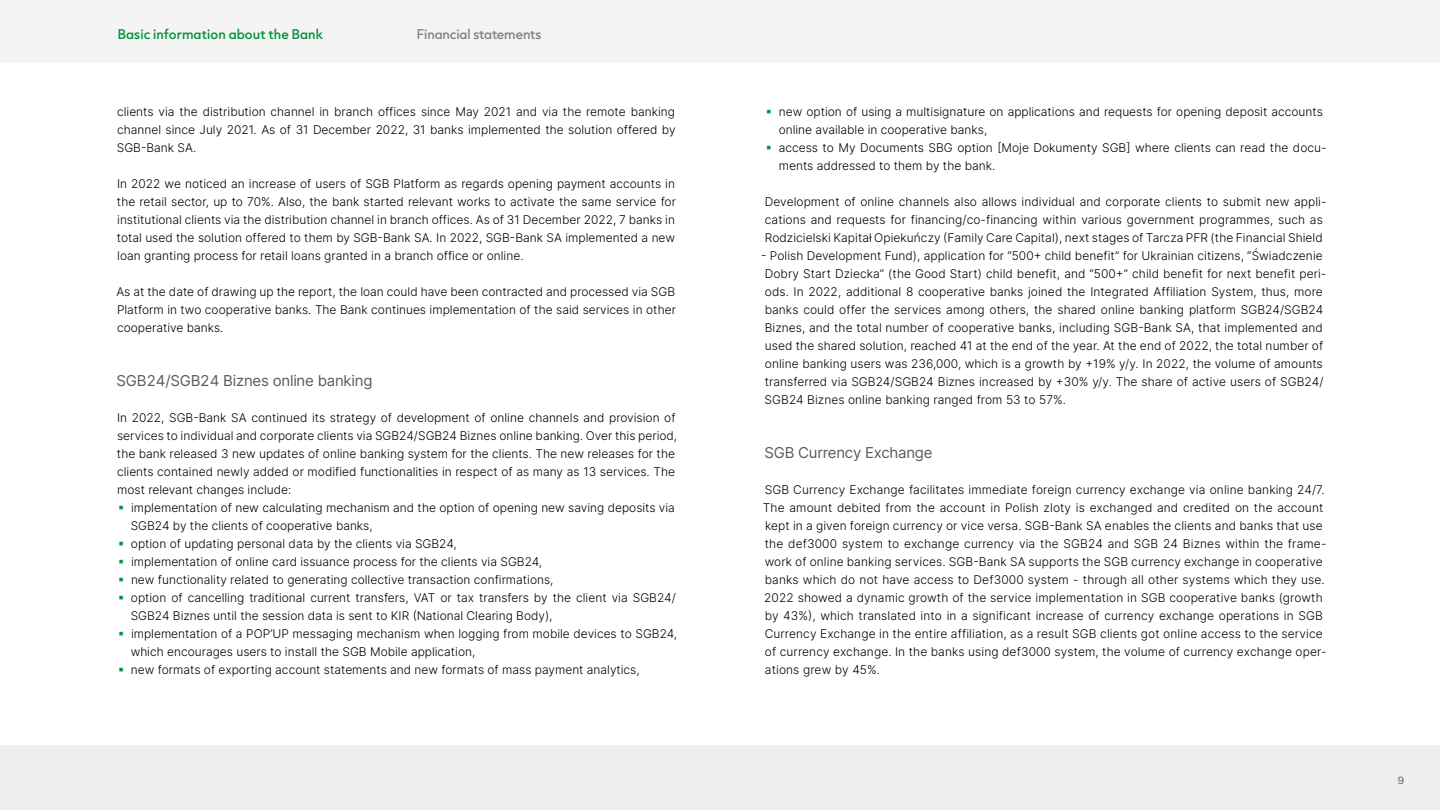
<style>
.page{position:relative;width:1440px;height:810px;background:#fff}
.page>*{position:absolute;margin:0;border:0;box-sizing:border-box;transform-origin:0 0}
.t1{font:15px "Inter";letter-spacing:-.015em;color:#5a5a5a}
.t2{font:300 12px/18px "Inter";letter-spacing:.005em;color:#000}
.t3{font:500 12px "Capitana";letter-spacing:.01em;color:#009436}
.t4{font:500 12px "Capitana";letter-spacing:-.005em;color:#838383}
.t5{font:10.5px "Sequel Sans Book Head";color:#5a5a5a}
</style>
<div class="page">
<div style="left:0;top:0;width:1440px;height:63px;background:#f4f4f4"></div>
<div style="left:0;top:746px;width:1440px;height:64px;background:#eee"></div>
<p class="t3" style="left:118px;top:25px;width:207px">Basic information about the Bank</p>
<p class="t4" style="left:417px;top:25px;width:126px">Financial statements</p>
<p class="t2" style="left:117px;top:102px;width:560px;text-align:justify">clients via the distribution channel in branch offices since May 2021 and via the remote banking channel since July 2021. As of 31 December 2022, 31 banks implemented the solution offered by SGB-Bank SA.</p>
<p class="t2" style="left:117px;top:174px;width:561px;text-align:justify">In 2022 we noticed an increase of users of SGB Platform as regards opening payment accounts in the retail sector, up to 70%. Also, the bank started relevant works to activate the same service for institutional clients via the distribution channel in branch offices. As of 31 December 2022, 7 banks in total used the solution offered to them by SGB-Bank SA. In 2022, SGB-Bank SA implemented a new loan granting process for retail loans granted in a branch office or online.</p>
<p class="t2" style="left:116px;top:282px;width:561px;text-align:justify">As at the date of drawing up the report, the loan could have been contracted and processed via SGB Platform in two cooperative banks. The Bank continues implementation of the said services in other cooperative banks.</p>
<p class="t1" style="left:117px;top:369px;width:257px">SGB24/SGB24 Biznes online banking</p>
<p class="t2" style="left:117px;top:408px;width:562px">In 2022, SGB-Bank SA continued its strategy of development of online channels and provision of services to individual and corporate clients via SGB24/SGB24 Biznes online banking. Over this period, the bank released 3 new updates of online banking system for the clients. The new releases for the clients contained newly added or modified functionalities in respect of as many as 13 services. The most relevant changes include:</p>
<p class="t2" style="left:131px;top:498px;width:548px">implementation of new calculating mechanism and the option of opening new saving deposits via SGB24 by the clients of cooperative banks,<br>option of updating personal data by the clients via SGB24,<br>implementation of online card issuance process for the clients via SGB24,<br>new functionality related to generating collective transaction confirmations,<br>option of cancelling traditional current transfers, VAT or tax transfers by the client via SGB24/ SGB24 Biznes until the session data is sent to KIR (National Clearing Body),<br>implementation of a POP’UP messaging mechanism when logging from mobile devices to SGB24, which encourages users to install the SGB Mobile application,<br>new formats of exporting account statements and new formats of mass payment analytics,</p>
<p class="t2" style="left:779px;top:102px;width:549px">new option of using a multisignature on applications and requests for opening deposit accounts online available in cooperative banks,<br>access to My Documents SBG option [Moje Dokumenty SGB] where clients can read the docu&shy;ments addressed to them by the bank.</p>
<p class="t2" style="left:765px;top:192px;width:563px">Development of online channels also allows individual and corporate clients to submit new appli&shy;cations and requests for financing/co-financing within various government programmes, such as<br>Rodzicielski Kapitał Opiekuńczy (Family Care Capital), next stages of Tarcza PFR (the Financial Shield</p>
<p class="t2" style="left:761px;top:246px;width:567px">- Polish Development Fund), application for “500+ child benefit” for Ukrainian citizens, “Świadczenie Dobry Start Dziecka” (the Good Start) child benefit, and “500+” child benefit for next benefit peri&shy;ods. In 2022, additional 8 cooperative banks joined the Integrated Affiliation System, thus, more banks could offer the services among others, the shared online banking platform SGB24/SGB24<br>Biznes, and the total number of cooperative banks, including SGB-Bank SA, that implemented and used the shared solution, reached 41 at the end of the year. At the end of 2022, the total number of online banking users was 236,000, which is a growth by +19% y/y. In 2022, the volume of amounts transferred via SGB24/SGB24 Biznes increased by +30% y/y. The share of active users of SGB24/ SGB24 Biznes online banking ranged from 53 to 57%.</p>
<p class="t1" style="left:764px;top:441px;width:170px">SGB Currency Exchange</p>
<p class="t2" style="left:763px;top:480px;width:565px">SGB Currency Exchange facilitates immediate foreign currency exchange via online banking 24/7.<br>The amount debited from the account in Polish zloty is exchanged and credited on the account kept in a given foreign currency or vice versa. SGB-Bank SA enables the clients and banks that use the def3000 system to exchange currency via the SGB24 and SGB 24 Biznes within the frame&shy;work of online banking services. SGB-Bank SA supports the SGB currency exchange in cooperative banks which do not have access to Def3000 system - through all other systems which they use.<br>2022 showed a dynamic growth of the service implementation in SGB cooperative banks (growth by 43%), which translated into in a significant increase of currency exchange operations in SGB Currency Exchange in the entire affiliation, as a result SGB clients got online access to the service of currency exchange. In the banks using def3000 system, the volume of currency exchange oper&shy;ations grew by 45%.</p>
<p class="t5" style="left:1398px;top:773px;width:8px">9</p>
</div>
